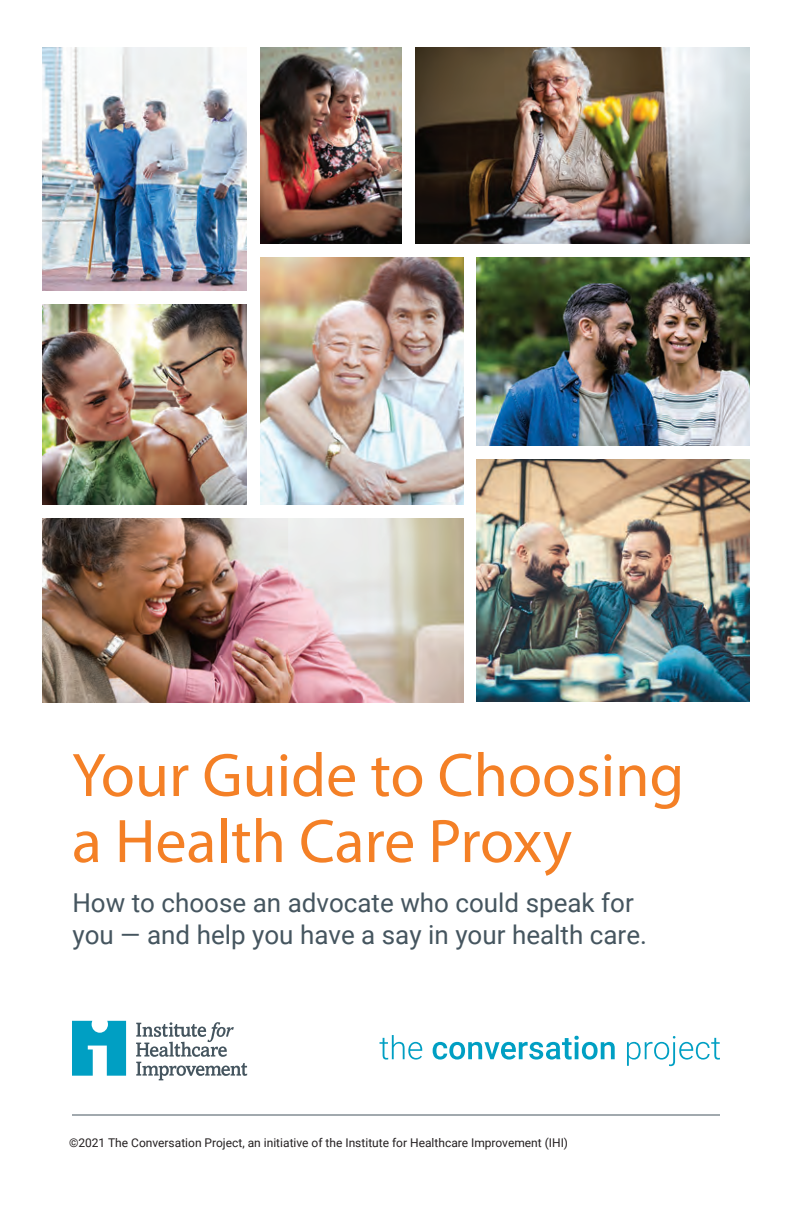
<style>
.page{position:relative;width:792px;height:1224px;background:#fff}
.page>*{position:absolute;margin:0;border:0;box-sizing:border-box;transform-origin:0 0}
.Cover_-_Head{font:62px/66px "Myriad Pro";color:#f48026}
.Cover_-_Subhead{font:26px/32px "Roboto";color:#45555f}
.Footnote{font:12px "Roboto";color:#231f20}
</style>
<div class="page">
<img style="left:415px;top:48px;width:334px;height:196px">
<img style="left:260px;top:257px;width:203px;height:248px">
<img style="left:43px;top:305px;width:204px;height:200px">
<img style="left:477px;top:257px;width:272px;height:189px">
<img style="left:260px;top:48px;width:141px;height:196px">
<img style="left:477px;top:459px;width:272px;height:243px">
<img style="left:43px;top:48px;width:204px;height:243px">
<img style="left:43px;top:518px;width:420px;height:185px">
<hr style="left:72px;top:1115px;width:648px;height:1px;background:#45555f">
<svg style="left:379px;top:1035px;width:43px;height:25px"></svg>
<svg style="left:433px;top:1036px;width:182px;height:24px"></svg>
<svg style="left:627px;top:1036px;width:93px;height:30px"></svg>
<svg style="left:72px;top:1021px;width:54px;height:55px"></svg>
<svg style="left:136px;top:1022px;width:111px;height:58px"></svg>
<p class="Cover_-_Head" style="left:72px;top:741px;width:614px">Your Guide to Choosing a Health Care Proxy</p>
<p class="Cover_-_Subhead" style="left:72px;top:886px;width:576px">How to choose an advocate who could speak for you — and help you have a say in your health care.</p>
<p class="Footnote" style="left:69px;top:1134px;width:501px">©2021 The Conversation Project, an initiative of the Institute for Healthcare Improvement (IHI)</p>
</div>
